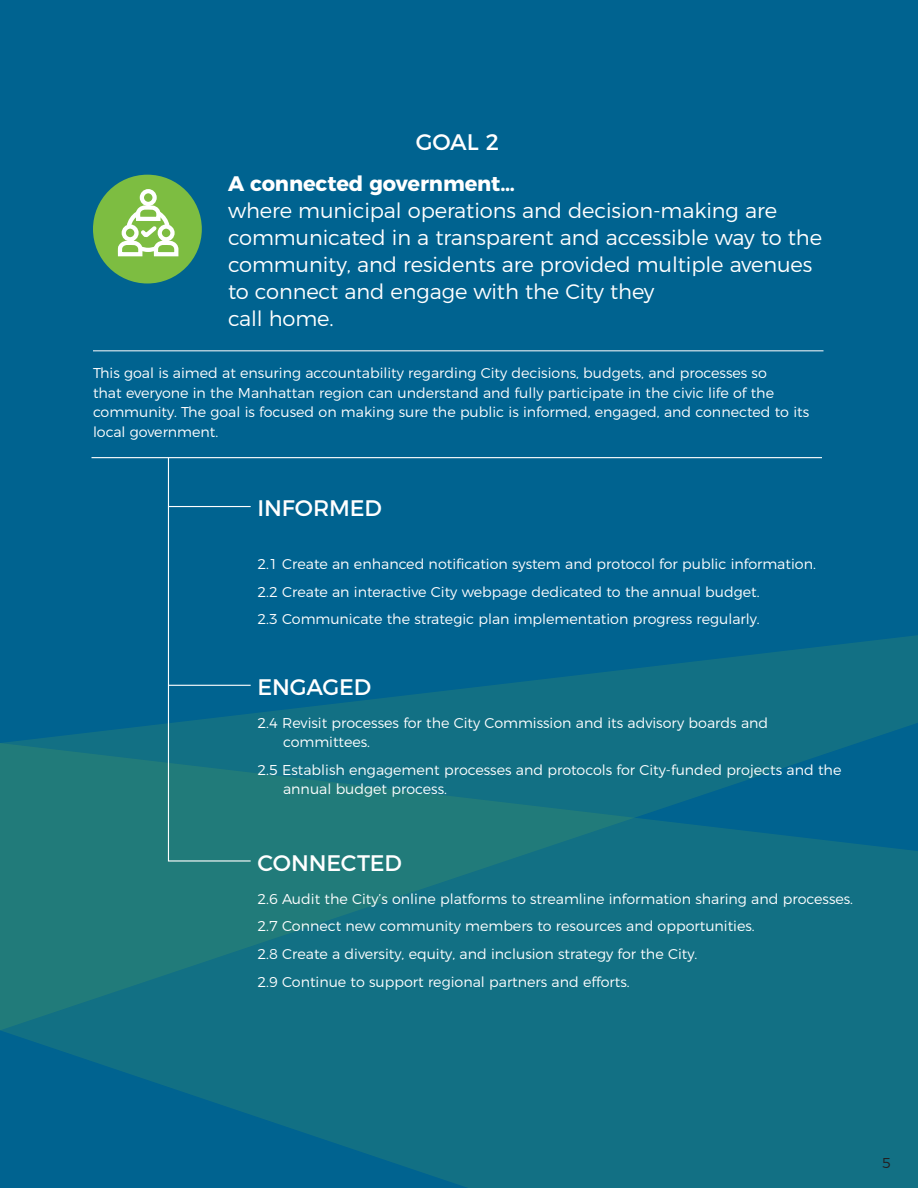
<style>
.page{position:relative;width:918px;height:1188px;background:#006390}
.page>*{position:absolute;margin:0;border:0;box-sizing:border-box;transform-origin:0 0}
.t1{font:22.5px "Montserrat";letter-spacing:-.005em;color:#fff}
.t2{font:300 21px/27px "Montserrat";letter-spacing:-.005em;color:#fff}
.t3{font:300 14.25px/19.5px "Montserrat";color:#fff}
.t4{font:300 14.25px "Montserrat";color:#231f20}
.s1{font-weight:700}
</style>
<div class="page">
<svg style="left:1px;top:1030px;width:917px;height:158px;fill:#127084"></svg>
<svg style="left:0;top:635px;width:918px;height:395px;fill:#127084"></svg>
<hr style="left:93px;top:350px;width:731px;height:1px;background:#fff">
<hr style="left:92px;top:457px;width:730px;height:1px;background:#fff">
<svg style="left:167px;top:457px;width:85px;height:405px"></svg>
<hr style="left:168px;top:506px;width:83px;height:1px;background:#fff">
<hr style="left:168px;top:685px;width:83px;height:1px;background:#fff">
<div style="left:93px;top:175px;width:109px;height:108px;background:#7dbd41;border-radius:50%"></div>
<svg style="left:117px;top:204px;width:62px;height:53px"></svg>
<div style="left:140px;top:189px;width:17px;height:17px;border:4px solid #fff;border-radius:50%"></div>
<p class="t1" style="left:416px;top:124px;width:85px">GOAL 2</p>
<p class="t2" style="left:228px;top:168px;width:596px"><span class="s1">A connected government…<br></span>where municipal operations and decision-making are communicated in a transparent and accessible way to the community, and residents are provided multiple avenues to connect and engage with the City they<br>call home.</p>
<p class="t3" style="left:93px;top:362px;width:718px">This goal is aimed at ensuring accountability regarding City decisions, budgets, and processes so<br>that everyone in the Manhattan region can understand and fully participate in the civic life of the community. The goal is focused on making sure the public is informed, engaged, and connected to its local government.</p>
<p class="t1" style="left:257px;top:490px;width:126px">INFORMED</p>
<p class="t3" style="left:257px;top:549px;width:560px;line-height:27.6px">2.1 Create an enhanced notification system and protocol for public information.<br>2.2 Create an interactive City webpage dedicated to the annual budget.<br>2.3 Communicate the strategic plan implementation progress regularly.</p>
<p class="t1" style="left:257px;top:669px;width:115px">ENGAGED</p>
<p class="t3" style="left:283px;top:712px;width:487px;text-indent:-26px">2.4 Revisit processes for the City Commission and its advisory boards and committees.</p>
<p class="t3" style="left:283px;top:759px;width:560px;text-indent:-26px">2.5 Establish engagement processes and protocols for City-funded projects and the annual budget process.</p>
<p class="t1" style="left:257px;top:845px;width:146px">CONNECTED</p>
<p class="t3" style="left:257px;top:884px;width:597px;line-height:27.6px">2.6 Audit the City’s online platforms to streamline information sharing and processes.<br>2.7 Connect new community members to resources and opportunities.<br>2.8 Create a diversity, equity, and inclusion strategy for the City.<br>2.9 Continue to support regional partners and efforts.</p>
<p class="t4" style="left:882px;top:1152px;width:10px">5</p>
</div>
